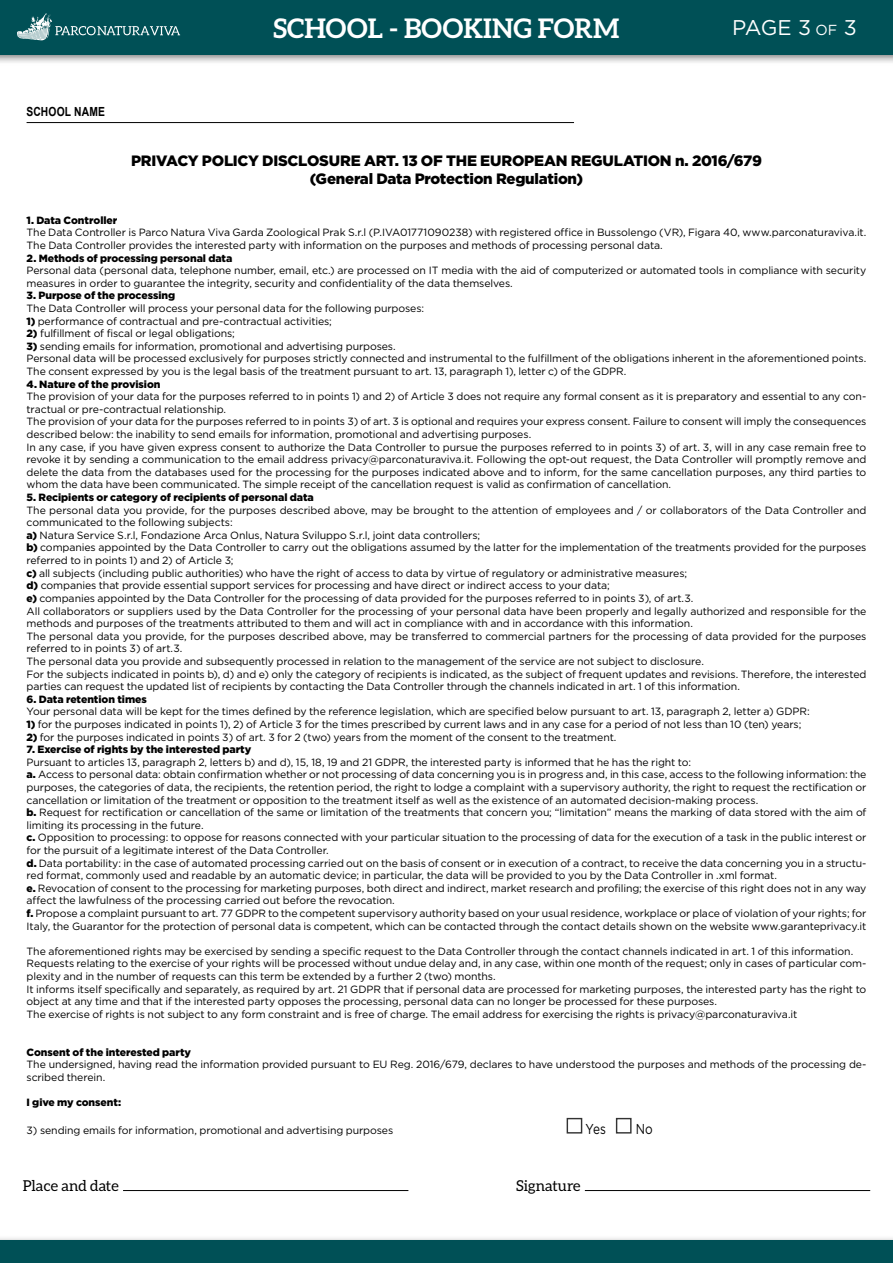
<style>
.page{position:relative;width:893px;height:1263px;background:#fff}
.page>*{position:absolute;margin:0;border:0;box-sizing:border-box;transform-origin:0 0}
.t1{font:700 27px "Aleo";color:#fff}
.t2{font:21.3px "Gotham";color:#fff}
.t3{font:900 15px/18px "Gotham";letter-spacing:-.015em;color:#000;text-align:center}
.t4{font:15px "Aleo";color:#000}
.t5{font:14.4px "Gotham";color:#000;scale:.82 1}
.t6{font:700 12.6px "Arial";letter-spacing:.015em;color:#000;scale:.82 1}
.t7{font:10.5px/12.6px "Gotham";letter-spacing:-.01em;color:#000}
.t8{font:900 10.5px "Gotham";letter-spacing:-.005em;color:#000}
.s1{font-size:14.55px}
.s2{font-weight:900}
</style>
<div class="page">
<div style="left:567px;top:1118px;width:15px;height:15px;border:1px solid #000"></div>
<div style="left:616px;top:1118px;width:16px;height:15px;border:1px solid #000"></div>
<hr style="left:123px;top:1190px;width:285px;height:1px;background:#000">
<hr style="left:585px;top:1190px;width:285px;height:1px;background:#000">
<div style="left:0;top:0;width:893px;height:65px;background:#000;opacity:.53"></div>
<div style="left:0;top:0;width:893px;height:54px;background:#005056"></div>
<hr style="left:27px;top:122px;width:547px;height:1px;background:#000">
<svg style="left:17px;top:13px;width:163px;height:27px"></svg>
<div style="left:0;top:1235px;width:893px;height:28px;background:#000;opacity:.53"></div>
<div style="left:0;top:1240px;width:893px;height:23px;background:#005056"></div>
<h1 class="t1" style="left:273px;top:13px;width:347px">SCHOOL - BOOKING FORM</h1>
<h2 class="t2" style="left:732px;top:14px;width:126px">PAGE 3 <span class="s1">OF</span> 3</h2>
<p class="t6" style="left:27px;top:103px;width:97px">SCHOOL NAME</p>
<h3 class="t3" style="left:131px;top:152px;width:632px">PRIVACY POLICY DISCLOSURE ART. 13 OF THE EUROPEAN REGULATION n. 2016/679 (General Data Protection Regulation)</h3>
<p class="t8" style="left:27px;top:213px;width:92px">1. Data Controller</p>
<p class="t7" style="left:27px;top:226px;width:841px">The Data Controller is Parco Natura Viva Garda Zoological Prak S.r.l (P.IVA01771090238) with registered office in Bussolengo (VR), Figara 40, www.parconaturaviva.it.<br>The Data Controller provides the interested party with information on the purposes and methods of processing personal data.</p>
<p class="t8" style="left:27px;top:251px;width:207px">2. Methods of processing personal data</p>
<p class="t7" style="left:27px;top:264px;width:841px">Personal data (personal data, telephone number, email, etc.) are processed on IT media with the aid of computerized or automated tools in compliance with security measures in order to guarantee the integrity, security and confidentiality of the data themselves.</p>
<p class="t8" style="left:27px;top:288px;width:150px">3. Purpose of the processing</p>
<p class="t7" style="left:27px;top:302px;width:399px">The Data Controller will process your personal data for the following purposes:</p>
<p class="t7" style="left:27px;top:314px;width:307px"><span class="s2">1)</span> performance of contractual and pre-contractual activities;</p>
<p class="t7" style="left:27px;top:327px;width:210px"><span class="s2">2)</span> fulfillment of fiscal or legal obligations;</p>
<p class="t7" style="left:27px;top:340px;width:841px"><span class="s2">3)</span> sending emails for information, promotional and advertising purposes.<br>Personal data will be processed exclusively for purposes strictly connected and instrumental to the fulfillment of the obligations inherent in the aforementioned points.<br>The consent expressed by you is the legal basis of the treatment pursuant to art. 13, paragraph 1), letter c) of the GDPR.</p>
<p class="t8" style="left:27px;top:377px;width:135px">4. Nature of the provision</p>
<p class="t7" style="left:27px;top:390px;width:841px">The provision of your data for the purposes referred to in points 1) and 2) of Article 3 does not require any formal consent as it is preparatory and essential to any con&shy;tractual or pre-contractual relationship.<br>The provision of your data for the purposes referred to in points 3) of art. 3 is optional and requires your express consent. Failure to consent will imply the consequences described below: the inability to send emails for information, promotional and advertising purposes.<br>In any case, if you have given express consent to authorize the Data Controller to pursue the purposes referred to in points 3) of art. 3, will in any case remain free to revoke it by sending a communication to the email address privacy@parconaturaviva.it. Following the opt-out request, the Data Controller will promptly remove and delete the data from the databases used for the processing for the purposes indicated above and to inform, for the same cancellation purposes, any third parties to whom the data have been communicated. The simple receipt of the cancellation request is valid as confirmation of cancellation.</p>
<p class="t8" style="left:27px;top:490px;width:289px">5. Recipients or category of recipients of personal data</p>
<p class="t7" style="left:27px;top:503px;width:841px">The personal data you provide, for the purposes described above, may be brought to the attention of employees and / or collaborators of the Data Controller and communicated to the following subjects:<br><span class="s2">a)</span> Natura Service S.r.l, Fondazione Arca Onlus, Natura Sviluppo S.r.l, joint data controllers;<br><span class="s2">b)</span> companies appointed by the Data Controller to carry out the obligations assumed by the latter for the implementation of the treatments provided for the purposes referred to in points 1) and 2) of Article 3;<br><span class="s2">c)</span> all subjects (including public authorities) who have the right of access to data by virtue of regulatory or administrative measures;<br><span class="s2">d)</span> companies that provide essential support services for processing and have direct or indirect access to your data;<br><span class="s2">e)</span> companies appointed by the Data Controller for the processing of data provided for the purposes referred to in points 3), of art.3.<br>All collaborators or suppliers used by the Data Controller for the processing of your personal data have been properly and legally authorized and responsible for the methods and purposes of the treatments attributed to them and will act in compliance with and in accordance with this information.<br>The personal data you provide, for the purposes described above, may be transferred to commercial partners for the processing of data provided for the purposes referred to in points 3) of art.3.<br>The personal data you provide and subsequently processed in relation to the management of the service are not subject to disclosure.<br>For the subjects indicated in points b), d) and e) only the category of recipients is indicated, as the subject of frequent updates and revisions. Therefore, the interested parties can request the updated list of recipients by contacting the Data Controller through the channels indicated in art. 1 of this information.</p>
<p class="t8" style="left:27px;top:692px;width:122px">6. Data retention times</p>
<p class="t7" style="left:27px;top:705px;width:785px">Your personal data will be kept for the times defined by the reference legislation, which are specified below pursuant to art. 13, paragraph 2, letter a) GDPR:</p>
<p class="t7" style="left:27px;top:718px;width:776px"><span class="s2">1)</span> for the purposes indicated in points 1), 2) of Article 3 for the times prescribed by current laws and in any case for a period of not less than 10 (ten) years;</p>
<p class="t7" style="left:27px;top:730px;width:591px"><span class="s2">2)</span> for the purposes indicated in points 3) of art. 3 for 2 (two) years from the moment of the consent to the treatment.</p>
<p class="t8" style="left:27px;top:742px;width:226px">7. Exercise of rights by the interested party</p>
<p class="t7" style="left:27px;top:755px;width:841px">Pursuant to articles 13, paragraph 2, letters b) and d), 15, 18, 19 and 21 GDPR, the interested party is informed that he has the right to:<br><span class="s2">a.</span> Access to personal data: obtain confirmation whether or not processing of data concerning you is in progress and, in this case, access to the following information: the purposes, the categories of data, the recipients, the retention period, the right to lodge a complaint with a supervisory authority, the right to request the rectification or cancellation or limitation of the treatment or opposition to the treatment itself as well as the existence of an automated decision-making process.<br><span class="s2">b.</span> Request for rectification or cancellation of the same or limitation of the treatments that concern you; “limitation” means the marking of data stored with the aim of limiting its processing in the future.<br><span class="s2">c.</span> Opposition to processing: to oppose for reasons connected with your particular situation to the processing of data for the execution of a task in the public interest or for the pursuit of a legitimate interest of the Data Controller.<br><span class="s2">d.</span> Data portability: in the case of automated processing carried out on the basis of consent or in execution of a contract, to receive the data concerning you in a structu&shy;red format, commonly used and readable by an automatic device; in particular, the data will be provided to you by the Data Controller in .xml format.<br><span class="s2">e.</span> Revocation of consent to the processing for marketing purposes, both direct and indirect, market research and profiling; the exercise of this right does not in any way affect the lawfulness of the processing carried out before the revocation.<br><span class="s2">f.</span> Propose a complaint pursuant to art. 77 GDPR to the competent supervisory authority based on your usual residence, workplace or place of violation of your rights; for Italy, the Guarantor for the protection of personal data is competent, which can be contacted through the contact details shown on the website www.garanteprivacy.it</p>
<p class="t7" style="left:27px;top:944px;width:841px">The aforementioned rights may be exercised by sending a specific request to the Data Controller through the contact channels indicated in art. 1 of this information.<br>Requests relating to the exercise of your rights will be processed without undue delay and, in any case, within one month of the request; only in cases of particular com&shy;plexity and in the number of requests can this term be extended by a further 2 (two) months.<br>It informs itself specifically and separately, as required by art. 21 GDPR that if personal data are processed for marketing purposes, the interested party has the right to object at any time and that if the interested party opposes the processing, personal data can no longer be processed for these purposes.<br>The exercise of rights is not subject to any form constraint and is free of charge. The email address for exercising the rights is privacy@parconaturaviva.it</p>
<p class="t8" style="left:27px;top:1044px;width:166px">Consent of the interested party</p>
<p class="t7" style="left:27px;top:1058px;width:841px">The undersigned, having read the information provided pursuant to EU Reg. 2016/679, declares to have understood the purposes and methods of the processing de&shy;scribed therein.</p>
<p class="t8" style="left:27px;top:1095px;width:96px">I give my consent:</p>
<p class="t7" style="left:27px;top:1123px;width:368px">3) sending emails for information, promotional and advertising purposes</p>
<h3 class="t5" style="left:586px;top:1119px;width:26px">Yes</h3>
<h3 class="t5" style="left:636px;top:1119px;width:22px">No</h3>
<h3 class="t4" style="left:23px;top:1177px;width:98px">Place and date</h3>
<h3 class="t4" style="left:516px;top:1177px;width:66px">Signature</h3>
</div>
